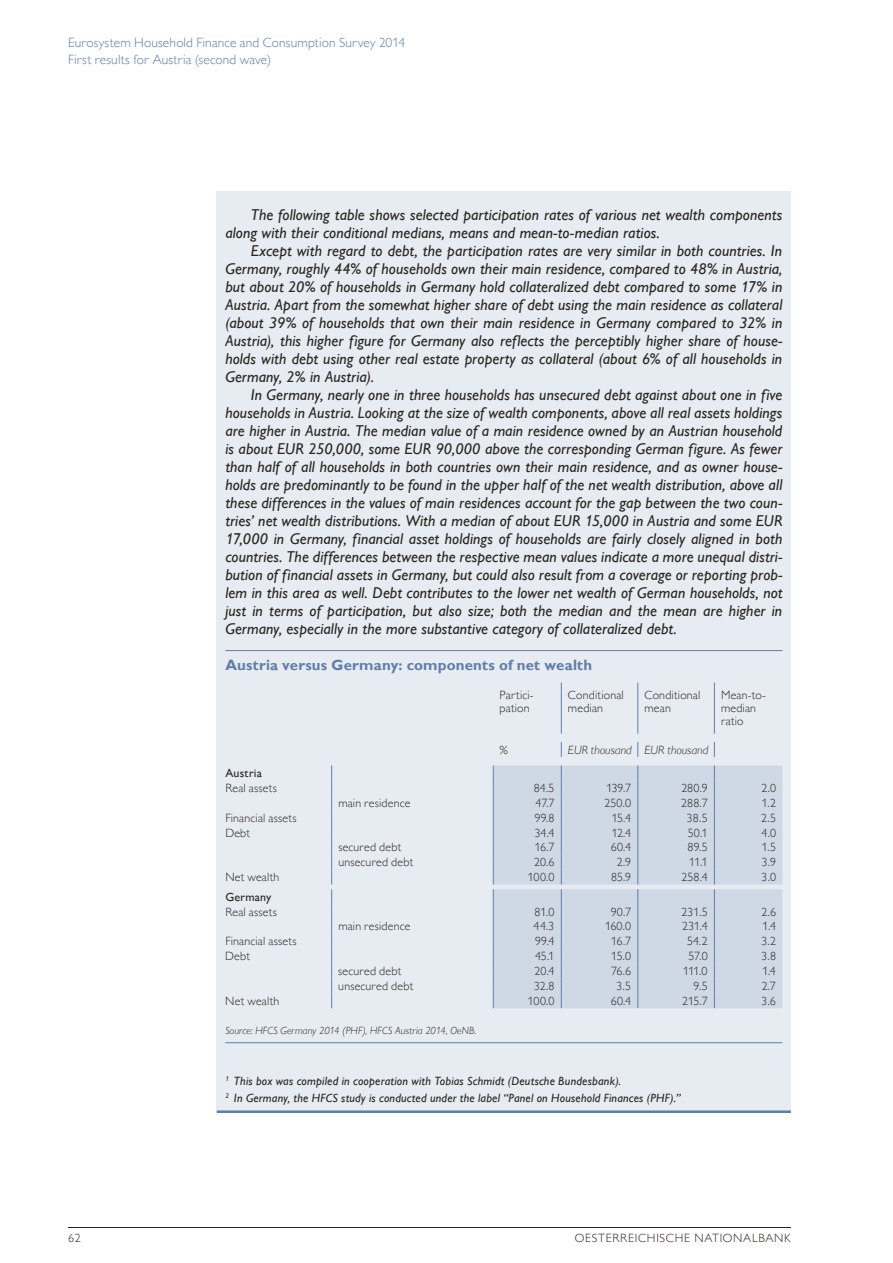
<style>
.page{position:relative;width:893px;height:1263px;background:#fff}
.page>*{position:absolute;margin:0;border:0;box-sizing:border-box;transform-origin:0 0}
.t1{font:italic 500 15.75px/18px "Gill Sans MT Pro";letter-spacing:.005em;color:#2b2620;text-align:justify}
.t2{font:700 15px "Gill Sans MT Pro";letter-spacing:.01em;color:#607ea9}
.t3{font:300 13.5px/16.5px "Gill Sans MT Pro";letter-spacing:.01em;color:#607ea9}
.t4{font:300 12px/12.8px "Gill Sans MT Pro";letter-spacing:.015em;color:#2b2620}
.t5{font:italic 500 12px/17px "Gill Sans MT Pro";letter-spacing:.015em;color:#2b2620}
.t6{font:300 12px "Gill Sans MT Pro";letter-spacing:.06em;color:#2b2620}
.t7{font:italic 300 12px "Gill Sans MT Pro";letter-spacing:.005em;color:#2b2620}
.t8{font:500 12px "Gill Sans MT Pro";letter-spacing:.02em;color:#2b2620}
.t9{font:italic 300 10.5px "Gill Sans MT Pro";letter-spacing:.01em;color:#2b2620}
</style>
<div class="page">
<hr style="left:68px;top:1227px;width:723px;height:1px;background:#2b2620">
<div style="left:217px;top:191px;width:574px;height:922px;background:#e7ecf2"></div>
<hr style="left:217px;top:1110px;width:574px;height:3px;background:#607ea9">
<div style="left:494px;top:765px;width:288px;height:243px;background:#cfd8e5"></div>
<svg style="left:561px;top:765px;width:1px;height:243px"></svg>
<svg style="left:637px;top:765px;width:1px;height:243px"></svg>
<svg style="left:714px;top:765px;width:1px;height:243px"></svg>
<svg style="left:561px;top:742px;width:1px;height:15px"></svg>
<svg style="left:637px;top:742px;width:1px;height:15px"></svg>
<svg style="left:714px;top:742px;width:1px;height:15px"></svg>
<hr style="left:561px;top:682px;width:1px;height:51px;background:#607ea9">
<hr style="left:637px;top:682px;width:1px;height:51px;background:#607ea9">
<hr style="left:714px;top:682px;width:1px;height:51px;background:#607ea9">
<svg style="left:331px;top:765px;width:1px;height:243px"></svg>
<svg style="left:493px;top:765px;width:1px;height:243px"></svg>
<hr style="left:225px;top:650px;width:557px;height:1px;background:#607ea9">
<hr style="left:225px;top:1042px;width:557px;height:1px;background:#607ea9">
<p class="t3" style="left:68px;top:34px;width:339px">Eurosystem Household Finance and Consumption Survey 2014<br>First results for Austria (second wave)</p>
<p class="t1" style="left:225px;top:206px;width:559px;text-indent:26px">The following table shows selected participation rates of various net wealth components along with their conditional medians, means and mean-to-median ratios.</p>
<p class="t1" style="left:225px;top:242px;width:559px;text-indent:26px">Except with regard to debt, the participation rates are very similar in both countries. In Germany, roughly 44% of households own their main residence, compared to 48% in Austria, but about 20% of households in Germany hold collateralized debt compared to some 17% in Austria. Apart from the somewhat higher share of debt using the main residence as collateral (about 39% of households that own their main residence in Germany compared to 32% in Austria), this higher figure for Germany also reflects the perceptibly higher share of house&shy;holds with debt using other real estate property as collateral (about 6% of all households in Germany, 2% in Austria).</p>
<p class="t1" style="left:225px;top:386px;width:559px;text-indent:26px">In Germany, nearly one in three households has unsecured debt against about one in five households in Austria. Looking at the size of wealth components, above all real assets holdings are higher in Austria. The median value of a main residence owned by an Austrian household is about EUR 250,000, some EUR 90,000 above the corresponding German figure. As fewer than half of all households in both countries own their main residence, and as owner house&shy;holds are predominantly to be found in the upper half of the net wealth distribution, above all these differences in the values of main residences account for the gap between the two coun&shy;tries’ net wealth distributions. With a median of about EUR 15,000 in Austria and some EUR 17,000 in Germany, financial asset holdings of households are fairly closely aligned in both countries. The differences between the respective mean values indicate a more unequal distri&shy;bution of financial assets in Germany, but could also result from a coverage or reporting prob&shy;lem in this area as well. Debt contributes to the lower net wealth of German households, not just in terms of participation, but also size; both the median and the mean are higher in Germany, especially in the more substantive category of collateralized debt.</p>
<p class="t2" style="left:225px;top:655px;width:369px">Austria versus Germany: components of net wealth</p>
<p class="t4" style="left:500px;top:689px;width:36px">Partici&shy;pation</p>
<p class="t4" style="left:568px;top:689px;width:57px">Conditional median</p>
<p class="t4" style="left:644px;top:689px;width:57px">Conditional mean</p>
<p class="t4" style="left:721px;top:689px;width:46px">Mean-to&shy;median ratio</p>
<p class="t7" style="left:500px;top:742px;width:10px">%</p>
<p class="t7" style="left:568px;top:742px;width:142px">EUR thousand EUR thousand</p>
<p class="t8" style="left:225px;top:766px;width:38px">Austria</p>
<p class="t4" style="left:225px;top:781px;width:53px">Real assets</p>
<p class="t4" style="left:534px;top:781px;width:22px">84.5</p>
<p class="t4" style="left:606px;top:781px;width:26px">139.7</p>
<p class="t4" style="left:681px;top:781px;width:28px">280.9</p>
<p class="t4" style="left:761px;top:781px;width:16px">2.0</p>
<p class="t4" style="left:338px;top:796px;width:74px">main residence</p>
<p class="t4" style="left:536px;top:796px;width:20px">47.7</p>
<p class="t4" style="left:604px;top:796px;width:28px">250.0</p>
<p class="t4" style="left:681px;top:796px;width:28px">288.7</p>
<p class="t4" style="left:762px;top:796px;width:16px">1.2</p>
<p class="t4" style="left:225px;top:811px;width:73px">Financial assets</p>
<p class="t4" style="left:535px;top:811px;width:21px">99.8</p>
<p class="t4" style="left:612px;top:811px;width:21px">15.4</p>
<p class="t4" style="left:687px;top:811px;width:22px">38.5</p>
<p class="t4" style="left:761px;top:811px;width:16px">2.5</p>
<p class="t4" style="left:225px;top:826px;width:26px">Debt</p>
<p class="t4" style="left:535px;top:826px;width:21px">34.4</p>
<p class="t4" style="left:612px;top:826px;width:21px">12.4</p>
<p class="t4" style="left:688px;top:826px;width:21px">50.1</p>
<p class="t4" style="left:762px;top:826px;width:16px">4.0</p>
<p class="t4" style="left:338px;top:841px;width:65px">secured debt</p>
<p class="t4" style="left:535px;top:841px;width:21px">16.7</p>
<p class="t4" style="left:611px;top:841px;width:22px">60.4</p>
<p class="t4" style="left:688px;top:841px;width:22px">89.5</p>
<p class="t4" style="left:762px;top:841px;width:16px">1.5</p>
<p class="t4" style="left:338px;top:856px;width:77px">unsecured debt</p>
<p class="t4" style="left:534px;top:856px;width:22px">20.6</p>
<p class="t4" style="left:617px;top:856px;width:16px">2.9</p>
<p class="t4" style="left:689px;top:856px;width:20px">11.1</p>
<p class="t4" style="left:762px;top:856px;width:16px">3.9</p>
<p class="t4" style="left:225px;top:870px;width:56px">Net wealth</p>
<p class="t4" style="left:528px;top:870px;width:28px">100.0</p>
<p class="t4" style="left:611px;top:870px;width:22px">85.9</p>
<p class="t4" style="left:681px;top:870px;width:28px">258.4</p>
<p class="t4" style="left:762px;top:870px;width:16px">3.0</p>
<p class="t8" style="left:225px;top:889px;width:48px">Germany</p>
<p class="t4" style="left:225px;top:905px;width:53px">Real assets</p>
<p class="t4" style="left:535px;top:905px;width:21px">81.0</p>
<p class="t4" style="left:611px;top:905px;width:22px">90.7</p>
<p class="t4" style="left:681px;top:905px;width:28px">231.5</p>
<p class="t4" style="left:761px;top:905px;width:16px">2.6</p>
<p class="t4" style="left:338px;top:920px;width:74px">main residence</p>
<p class="t4" style="left:534px;top:920px;width:22px">44.3</p>
<p class="t4" style="left:605px;top:920px;width:28px">160.0</p>
<p class="t4" style="left:682px;top:920px;width:27px">231.4</p>
<p class="t4" style="left:762px;top:920px;width:15px">1.4</p>
<p class="t4" style="left:225px;top:935px;width:73px">Financial assets</p>
<p class="t4" style="left:535px;top:935px;width:21px">99.4</p>
<p class="t4" style="left:611px;top:935px;width:21px">16.7</p>
<p class="t4" style="left:687px;top:935px;width:22px">54.2</p>
<p class="t4" style="left:761px;top:935px;width:16px">3.2</p>
<p class="t4" style="left:225px;top:950px;width:26px">Debt</p>
<p class="t4" style="left:535px;top:950px;width:21px">45.1</p>
<p class="t4" style="left:611px;top:950px;width:21px">15.0</p>
<p class="t4" style="left:688px;top:950px;width:21px">57.0</p>
<p class="t4" style="left:761px;top:950px;width:16px">3.8</p>
<p class="t4" style="left:338px;top:964px;width:65px">secured debt</p>
<p class="t4" style="left:535px;top:964px;width:22px">20.4</p>
<p class="t4" style="left:611px;top:964px;width:22px">76.6</p>
<p class="t4" style="left:683px;top:964px;width:26px">111.0</p>
<p class="t4" style="left:762px;top:964px;width:15px">1.4</p>
<p class="t4" style="left:338px;top:979px;width:77px">unsecured debt</p>
<p class="t4" style="left:534px;top:979px;width:22px">32.8</p>
<p class="t4" style="left:616px;top:979px;width:16px">3.5</p>
<p class="t4" style="left:694px;top:979px;width:16px">9.5</p>
<p class="t4" style="left:762px;top:979px;width:16px">2.7</p>
<p class="t4" style="left:225px;top:994px;width:56px">Net wealth</p>
<p class="t4" style="left:528px;top:994px;width:28px">100.0</p>
<p class="t4" style="left:611px;top:994px;width:22px">60.4</p>
<p class="t4" style="left:682px;top:994px;width:27px">215.7</p>
<p class="t4" style="left:762px;top:994px;width:16px">3.6</p>
<p class="t9" style="left:225px;top:1024px;width:253px">Source: HFCS Germany 2014 (PHF), HFCS Austria 2014, OeNB.</p>
<p class="t5" style="left:225px;top:1072px;width:457px"><sup>1</sup> This box was compiled in cooperation with Tobias Schmidt (Deutsche Bundesbank).<br><sup>2</sup> In Germany, the HFCS study is conducted under the label “Panel on Household Finances (PHF).”</p>
<p class="t4" style="left:68px;top:1232px;width:14px">62</p>
<p class="t6" style="left:575px;top:1231px;width:218px">OESTERREICHISCHE NATIONALBANK</p>
</div>
